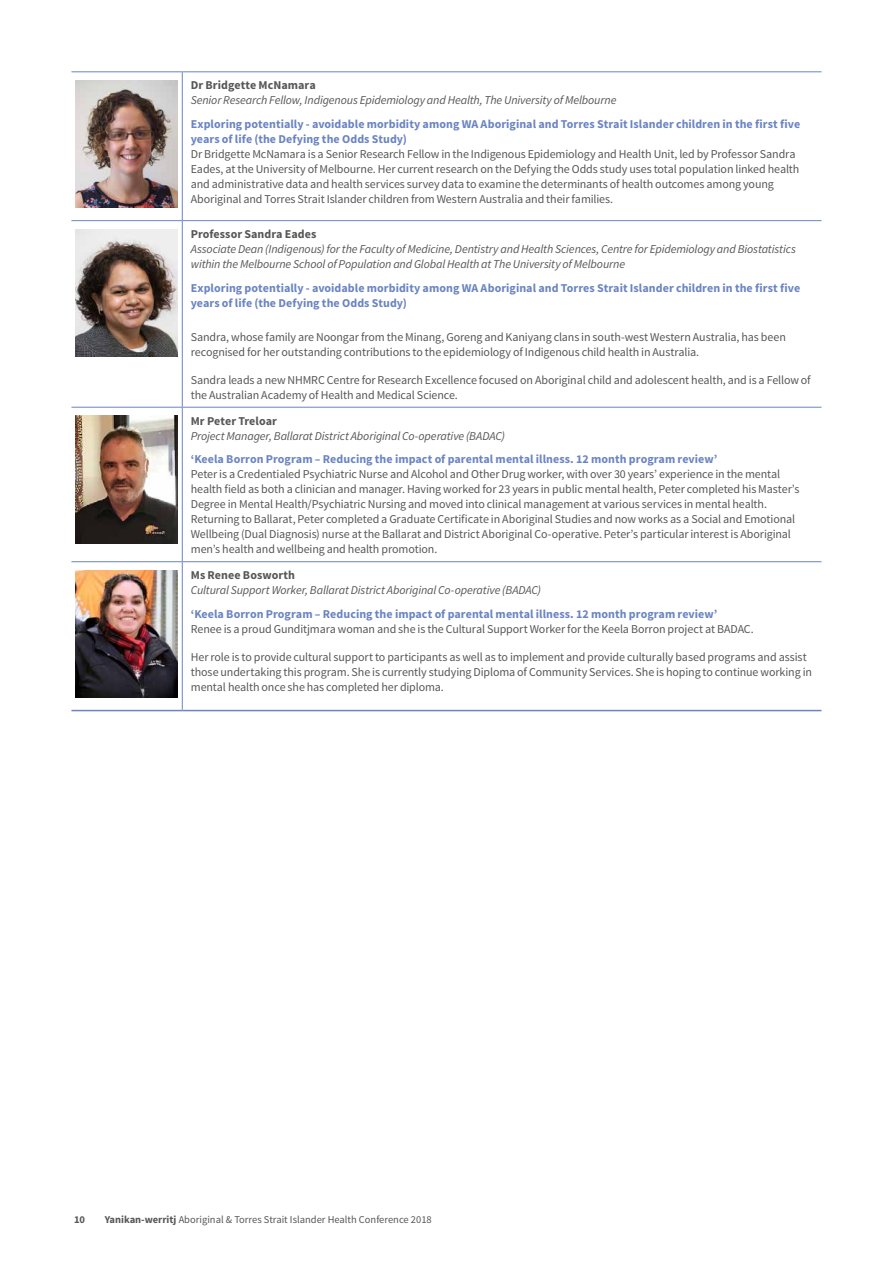
<style>
.page{position:relative;width:893px;height:1263px;background:#fff}
.page>*{position:absolute;margin:0;border:0;box-sizing:border-box;transform-origin:0 0}
.t1{font:12px/15px "Source Sans Pro";letter-spacing:-.01em;color:#575756}
.t2{font:700 12px/15px "Source Sans Pro";letter-spacing:.005em;color:#6b84c2}
.t3{font:italic 12px/15px "Source Sans Pro";letter-spacing:-.01em;color:#575756}
.t4{font:700 12px "Source Sans Pro";letter-spacing:.005em;color:#575756}
.t5{font:10.5px "Source Sans Pro";color:#575756}
.t6{font:700 10.5px "Source Sans Pro";color:#575756}
.s1{font-weight:700}
</style>
<div class="page">
<hr style="left:182px;top:72px;width:1px;height:148px;background:#6b84c2">
<hr style="left:182px;top:221px;width:1px;height:186px;background:#6b84c2">
<hr style="left:182px;top:408px;width:1px;height:153px;background:#6b84c2">
<hr style="left:182px;top:562px;width:1px;height:148px;background:#6b84c2">
<hr style="left:71px;top:71px;width:111px;height:1px;background:#6b84c2">
<hr style="left:71px;top:220px;width:111px;height:1px;background:#6b84c2">
<hr style="left:71px;top:407px;width:111px;height:1px;background:#6b84c2">
<hr style="left:71px;top:561px;width:111px;height:1px;background:#6b84c2">
<hr style="left:182px;top:71px;width:639px;height:1px;background:#6b84c2">
<hr style="left:182px;top:220px;width:639px;height:1px;background:#6b84c2">
<hr style="left:182px;top:407px;width:639px;height:1px;background:#6b84c2">
<hr style="left:182px;top:561px;width:639px;height:1px;background:#6b84c2">
<hr style="left:71px;top:710px;width:111px;height:1px;background:#6b84c2">
<hr style="left:182px;top:710px;width:639px;height:1px;background:#6b84c2">
<img style="left:76px;top:80px;width:102px;height:128px">
<img style="left:76px;top:229px;width:102px;height:128px">
<img style="left:76px;top:416px;width:102px;height:127px">
<img style="left:76px;top:570px;width:102px;height:128px">
<p class="t4" style="left:191px;top:78px;width:127px">Dr Bridgette McNamara</p>
<p class="t3" style="left:191px;top:93px;width:427px">Senior Research Fellow, Indigenous Epidemiology and Health, The University of Melbourne</p>
<p class="t2" style="left:191px;top:117px;width:611px">Exploring potentially - avoidable morbidity among WA Aboriginal and Torres Strait Islander children in the first five years of life (the Defying the Odds Study)</p>
<p class="t1" style="left:191px;top:147px;width:610px">Dr Bridgette McNamara is a Senior Research Fellow in the Indigenous Epidemiology and Health Unit, led by Professor Sandra Eades, at the University of Melbourne. Her current research on the Defying the Odds study uses total population linked health and administrative data and health services survey data to examine the determinants of health outcomes among young Aboriginal and Torres Strait Islander children from Western Australia and their families.</p>
<p class="t4" style="left:191px;top:226px;width:127px">Professor Sandra Eades</p>
<p class="t3" style="left:191px;top:242px;width:607px">Associate Dean (Indigenous) for the Faculty of Medicine, Dentistry and Health Sciences, Centre for Epidemiology and Biostatistics within the Melbourne School of Population and Global Health at The University of Melbourne</p>
<p class="t2" style="left:191px;top:281px;width:611px">Exploring potentially - avoidable morbidity among WA Aboriginal and Torres Strait Islander children in the first five years of life (the Defying the Odds Study)</p>
<p class="t1" style="left:191px;top:330px;width:597px">Sandra, whose family are Noongar from the Minang, Goreng and Kaniyang clans in south-west Western Australia, has been recognised for her outstanding contributions to the epidemiology of Indigenous child health in Australia.</p>
<p class="t1" style="left:191px;top:372px;width:621px">Sandra leads a new NHMRC Centre for Research Excellence focused on Aboriginal child and adolescent health, and is a Fellow of the Australian Academy of Health and Medical Science.</p>
<p class="t4" style="left:191px;top:413px;width:88px">Mr Peter Treloar</p>
<p class="t3" style="left:191px;top:428px;width:316px">Project Manager, Ballarat District Aboriginal Co-operative (BADAC)</p>
<p class="t2" style="left:191px;top:452px;width:528px">‘Keela Borron Program – Reducing the impact of parental mental illness. 12 month program review’</p>
<p class="t1" style="left:191px;top:467px;width:610px">Peter is a Credentialed Psychiatric Nurse and Alcohol and Other Drug worker, with over 30 years’ experience in the mental health field as both a clinician and manager. Having worked for 23 years in public mental health, Peter completed his Master’s Degree in Mental Health/Psychiatric Nursing and moved into clinical management at various services in mental health.<br>Returning to Ballarat, Peter completed a Graduate Certificate in Aboriginal Studies and now works as a Social and Emotional Wellbeing (Dual Diagnosis) nurse at the Ballarat and District Aboriginal Co-operative. Peter’s particular interest is Aboriginal men’s health and wellbeing and health promotion.</p>
<p class="t4" style="left:191px;top:567px;width:106px">Ms Renee Bosworth</p>
<p class="t3" style="left:191px;top:583px;width:352px">Cultural Support Worker, Ballarat District Aboriginal Co-operative (BADAC)</p>
<p class="t2" style="left:191px;top:607px;width:528px">‘Keela Borron Program – Reducing the impact of parental mental illness. 12 month program review’</p>
<p class="t1" style="left:191px;top:621px;width:564px">Renee is a proud Gunditjmara woman and she is the Cultural Support Worker for the Keela Borron project at BADAC.</p>
<p class="t1" style="left:191px;top:649px;width:623px">Her role is to provide cultural support to participants as well as to implement and provide culturally based programs and assist those undertaking this program. She is currently studying Diploma of Community Services. She is hoping to continue working in mental health once she has completed her diploma.</p>
<p class="t6" style="left:74px;top:1213px;width:13px">10</p>
<p class="t5" style="left:105px;top:1213px;width:328px"><span class="s1">Yanikan-werritj</span> Aboriginal &amp; Torres Strait Islander Health Conference 2018</p>
</div>
